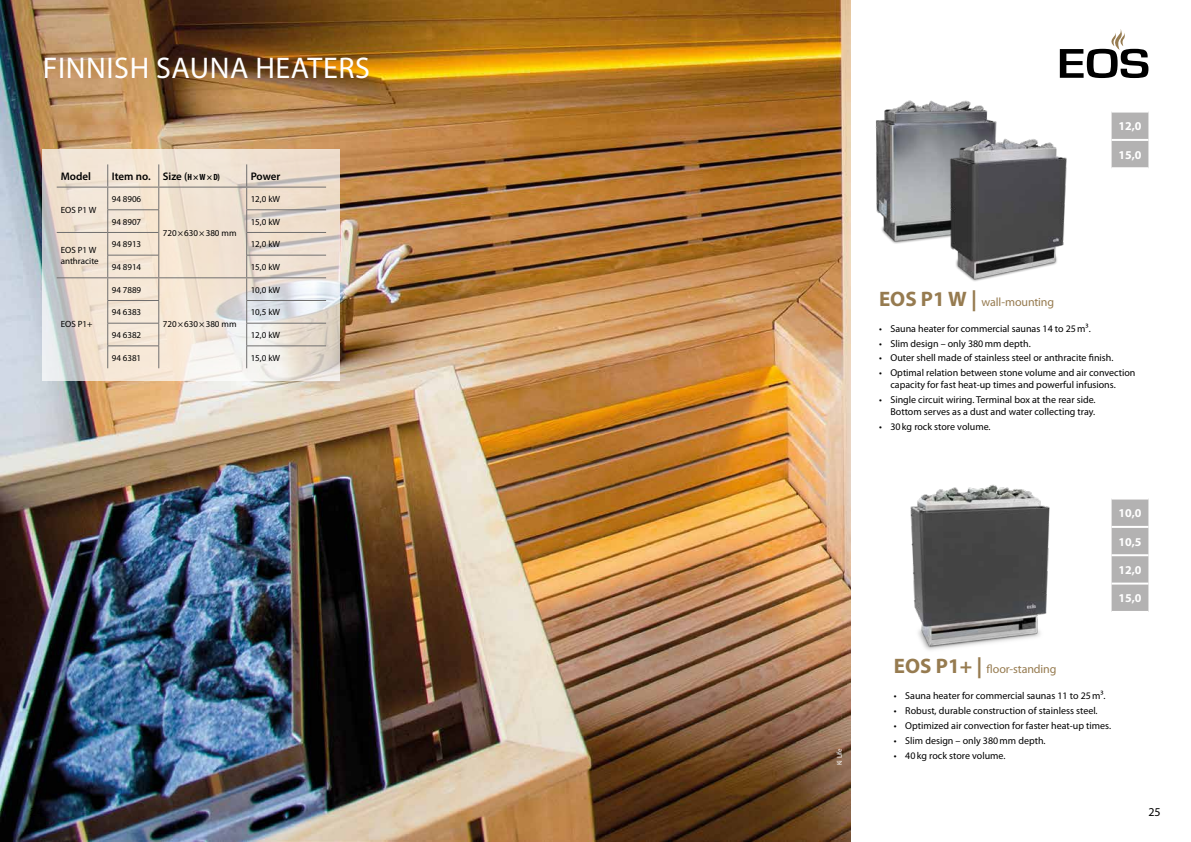
<style>
.page{position:relative;width:1191px;height:842px;background:#fff}
.page>*{position:absolute;margin:0;border:0;box-sizing:border-box;transform-origin:0 0}
.t1{font:30px "Myriad Pro";letter-spacing:.02em;color:#fff}
.t2{font:12px "Myriad Pro";letter-spacing:-.005em;color:#967b50}
.t3{font:700 12px "Myriad Pro";color:#fff}
.t4{font:12px "Myriad Pro";color:#000}
.t5{font:600 11px "Myriad Pro";color:#000}
.t6{font:10px/12px "Myriad Pro";color:#000}
.t7{font:9px/10.8px "Myriad Pro";color:#000}
.t8{font:7px "Myriad Pro";color:#fff}
.s1{font-weight:700;font-stretch:condensed;font-size:9px}
.s2{font-weight:700;font-size:21px}
</style>
<div class="page">
<svg style="left:1059px;top:29px;width:89px;height:49px"></svg>
<img style="left:0;top:0;width:850px;height:842px">
<svg style="left:43px;top:149px;width:297px;height:232px;fill:#f1e3d4"></svg>
<div style="left:1111px;top:499px;width:37px;height:112px;background:#b3b2b2"></div>
<hr style="left:1111px;top:526px;width:37px;height:2px;background:#fff">
<hr style="left:1111px;top:554px;width:37px;height:2px;background:#fff">
<hr style="left:1111px;top:583px;width:37px;height:2px;background:#fff">
<img style="left:910px;top:484px;width:140px;height:166px">
<div style="left:1111px;top:113px;width:37px;height:54px;background:#b3b2b2"></div>
<hr style="left:1111px;top:139px;width:37px;height:2px;background:#fff">
<img style="left:850px;top:78px;width:147px;height:177px">
<img style="left:921px;top:122px;width:146px;height:159px">
<hr style="left:107px;top:210px;width:52px;height:1px;background:#706f6f">
<hr style="left:246px;top:210px;width:80px;height:1px;background:#706f6f">
<svg style="left:107px;top:164px;width:1px;height:204px"></svg>
<svg style="left:158px;top:164px;width:1px;height:204px"></svg>
<svg style="left:246px;top:164px;width:1px;height:204px"></svg>
<hr style="left:57px;top:187px;width:51px;height:1px;background:#706f6f">
<hr style="left:108px;top:187px;width:51px;height:1px;background:#706f6f">
<hr style="left:159px;top:187px;width:88px;height:1px;background:#706f6f">
<hr style="left:247px;top:187px;width:79px;height:1px;background:#706f6f">
<hr style="left:57px;top:232px;width:51px;height:1px;background:#706f6f">
<hr style="left:108px;top:232px;width:50px;height:1px;background:#706f6f">
<hr style="left:247px;top:232px;width:79px;height:1px;background:#706f6f">
<hr style="left:108px;top:255px;width:50px;height:1px;background:#706f6f">
<hr style="left:247px;top:255px;width:79px;height:1px;background:#706f6f">
<hr style="left:57px;top:277px;width:51px;height:1px;background:#706f6f">
<hr style="left:108px;top:277px;width:51px;height:1px;background:#706f6f">
<hr style="left:159px;top:277px;width:88px;height:1px;background:#706f6f">
<hr style="left:247px;top:277px;width:79px;height:1px;background:#706f6f">
<hr style="left:107px;top:300px;width:52px;height:1px;background:#706f6f">
<hr style="left:246px;top:300px;width:80px;height:1px;background:#706f6f">
<hr style="left:107px;top:323px;width:52px;height:1px;background:#706f6f">
<hr style="left:246px;top:323px;width:80px;height:1px;background:#706f6f">
<hr style="left:107px;top:346px;width:52px;height:1px;background:#706f6f">
<hr style="left:246px;top:346px;width:80px;height:1px;background:#706f6f">
<h1 class="t1" style="left:43px;top:49px;width:329px">FINNISH SAUNA HEATERS</h1>
<p class="t5" style="left:61px;top:169px;width:32px">Model</p>
<p class="t5" style="left:112px;top:169px;width:110px">Item no. Size (<span class="s1">H×W×D)</span></p>
<p class="t5" style="left:251px;top:169px;width:31px">Power</p>
<p class="t7" style="left:61px;top:205px;width:37px">EOS P1 W</p>
<p class="t7" style="left:251px;top:193px;width:31px">12,0 kW</p>
<p class="t7" style="left:112px;top:193px;width:31px">94 8906</p>
<p class="t7" style="left:112px;top:216px;width:31px">94 8907</p>
<p class="t7" style="left:251px;top:216px;width:31px">15,0 kW</p>
<p class="t7" style="left:61px;top:245px;width:40px">EOS P1 W anthracite</p>
<p class="t7" style="left:61px;top:318px;width:33px">EOS P1+</p>
<p class="t7" style="left:163px;top:227px;width:75px">720×630×380 mm</p>
<p class="t7" style="left:112px;top:239px;width:31px">94 8913</p>
<p class="t7" style="left:251px;top:239px;width:31px">12,0 kW</p>
<p class="t7" style="left:112px;top:261px;width:31px">94 8914</p>
<p class="t7" style="left:251px;top:261px;width:31px">15,0 kW</p>
<p class="t7" style="left:112px;top:284px;width:31px">94 7889</p>
<p class="t7" style="left:251px;top:284px;width:31px">10,0 kW</p>
<p class="t7" style="left:112px;top:307px;width:31px">94 6383</p>
<p class="t7" style="left:251px;top:307px;width:31px">10,5 kW</p>
<p class="t7" style="left:112px;top:329px;width:31px">94 6382</p>
<p class="t7" style="left:251px;top:329px;width:31px">12,0 kW</p>
<p class="t7" style="left:112px;top:352px;width:31px">94 6381</p>
<p class="t7" style="left:251px;top:352px;width:31px">15,0 kW</p>
<p class="t7" style="left:163px;top:318px;width:75px">720×630×380 mm</p>
<p class="t3" style="left:1118px;top:118px;width:25px">12,0</p>
<p class="t3" style="left:1118px;top:147px;width:25px">15,0</p>
<p class="t8" style="left:835px;top:765px;width:19px;rotate:-90deg">Ki Life</p>
<p class="t2" style="left:879px;top:295px;width:177px"><span class="s2">EOS P1 W |</span> wall-mounting</p>
<p class="t6" style="left:879px;top:322px;width:213px">• Sauna heater for commercial saunas 14 to 25m³.</p>
<p class="t6" style="left:879px;top:337px;width:153px">• Slim design – only 380mm depth.</p>
<p class="t6" style="left:879px;top:352px;width:236px">• Outer shell made of stainless steel or anthracite finish.</p>
<p class="t6" style="left:890px;top:367px;width:246px;text-indent:-11px">• Optimal relation between stone volume and air convection capacity for fast heat-up times and powerful infusions.</p>
<p class="t6" style="left:879px;top:394px;width:218px;text-align:right">• Single circuit wiring. Terminal box at the rear side.<br>Bottom serves as a dust and water collecting tray.</p>
<p class="t6" style="left:879px;top:420px;width:113px">• 30kg rock store volume.</p>
<p class="t3" style="left:1118px;top:505px;width:25px">10,0</p>
<p class="t3" style="left:1118px;top:534px;width:25px">10,5</p>
<p class="t3" style="left:1118px;top:562px;width:25px">12,0</p>
<p class="t3" style="left:1118px;top:590px;width:25px">15,0</p>
<p class="t2" style="left:894px;top:662px;width:164px"><span class="s2">EOS P1+ |</span> floor-standing</p>
<p class="t6" style="left:894px;top:690px;width:213px">• Sauna heater for commercial saunas 11 to 25m³.</p>
<p class="t6" style="left:894px;top:704px;width:205px">• Robust, durable construction of stainless steel.</p>
<p class="t6" style="left:894px;top:719px;width:219px">• Optimized air convection for faster heat-up times.</p>
<p class="t6" style="left:894px;top:734px;width:153px">• Slim design – only 380mm depth.</p>
<p class="t6" style="left:894px;top:749px;width:113px">• 40kg rock store volume.</p>
<p class="t4" style="left:1148px;top:804px;width:14px">25</p>
</div>
